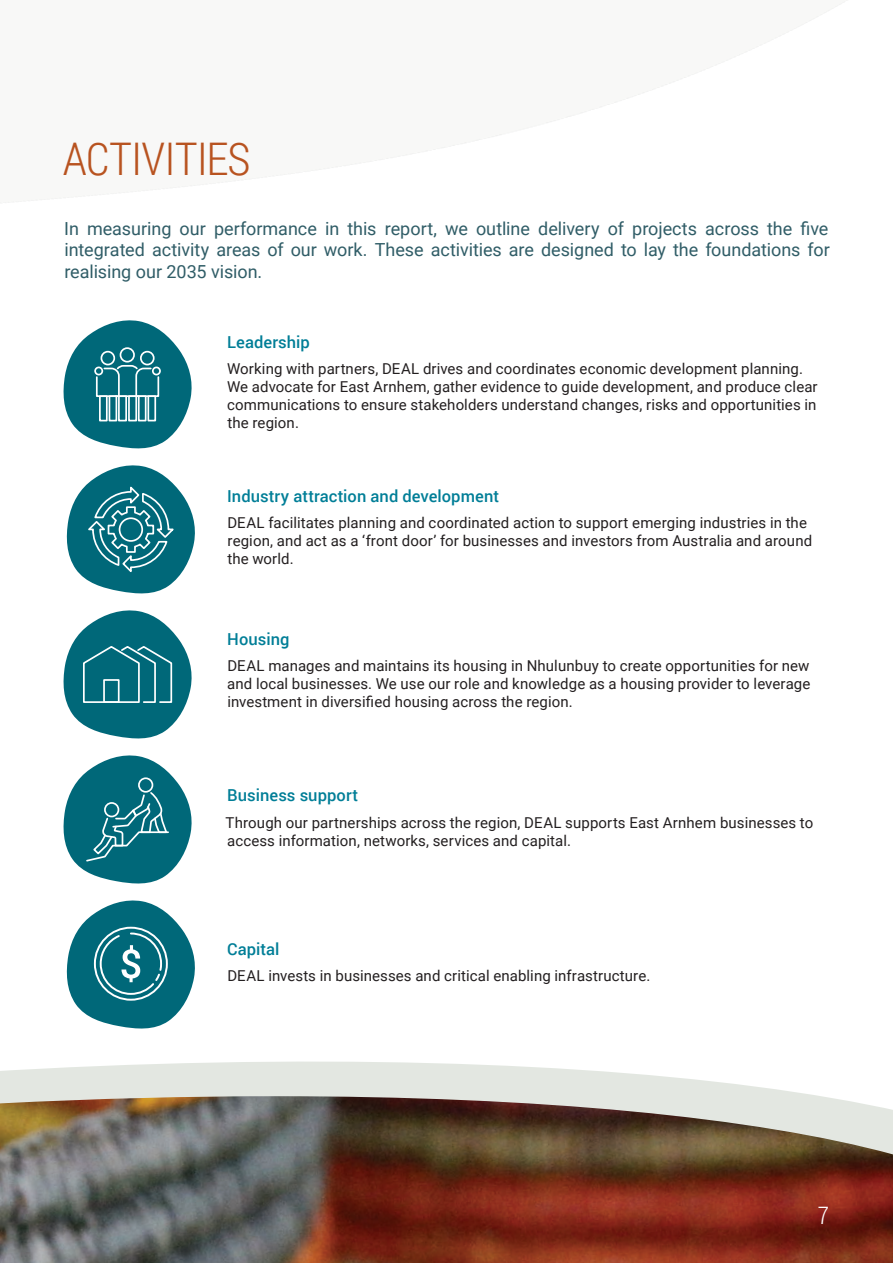
<style>
.page{position:relative;width:893px;height:1263px;background:#fff}
.page>*{position:absolute;margin:0;border:0;box-sizing:border-box;transform-origin:0 0}
.Sub_Heading{font:300 45px "Roboto Condensed";letter-spacing:-.01em;color:#b85320}
.t1{font:300 24px "Roboto Condensed";color:#fff}
.Intro_paragraph_2{font:18px/21.6px "Roboto";letter-spacing:-.005em;color:#305d67;text-align:justify}
.Sub-Sub_Heading{font:500 16.5px "Roboto";letter-spacing:.005em;color:#007e97}
.Body_Copy{font:15px/18px "Roboto";letter-spacing:.005em;color:#231f20}
</style>
<div class="page">
<svg style="left:0;top:1061px;width:818px;height:35px;fill:#e3e7e1"></svg>
<img style="left:0;top:1096px;width:893px;height:167px">
<svg style="left:63px;top:320px;width:129px;height:129px"></svg>
<div style="left:147px;top:395px;width:9px;height:26px;border:2px solid #fff"></div>
<div style="left:138px;top:395px;width:9px;height:26px;border:2px solid #fff"></div>
<div style="left:152px;top:367px;width:9px;height:8px;border:2px solid #fff;border-radius:50%"></div>
<svg style="left:66px;top:465px;width:129px;height:129px"></svg>
<svg style="left:63px;top:610px;width:129px;height:129px"></svg>
<div style="left:103px;top:679px;width:17px;height:24px;border:2px solid #fff"></div>
<svg style="left:63px;top:755px;width:129px;height:129px"></svg>
<svg style="left:66px;top:900px;width:129px;height:129px"></svg>
<p class="Sub_Heading" style="left:63px;top:128px;width:189px">ACTIVITIES</p>
<p class="Intro_paragraph_2" style="left:64px;top:217px;width:767px">In measuring our performance in this report, we outline delivery of projects across the five integrated activity areas of our work. These activities are designed to lay the foundations for realising our 2035 vision.</p>
<p class="Sub-Sub_Heading" style="left:227px;top:330px;width:84px">Leadership</p>
<p class="Body_Copy" style="left:227px;top:359px;width:592px">Working with partners, DEAL drives and coordinates economic development planning.<br>We advocate for East Arnhem, gather evidence to guide development, and produce clear communications to ensure stakeholders understand changes, risks and opportunities in the region.</p>
<p class="Sub-Sub_Heading" style="left:227px;top:484px;width:274px">Industry attraction and development</p>
<p class="Body_Copy" style="left:227px;top:513px;width:586px">DEAL facilitates planning and coordinated action to support emerging industries in the region, and act as a ‘front door’ for businesses and investors from Australia and around the world.</p>
<p class="Sub-Sub_Heading" style="left:227px;top:627px;width:64px">Housing</p>
<p class="Body_Copy" style="left:227px;top:656px;width:585px;text-align:justify">DEAL manages and maintains its housing in Nhulunbuy to create opportunities for new and local businesses. We use our role and knowledge as a housing provider to leverage investment in diversified housing across the region.</p>
<p class="Sub-Sub_Heading" style="left:227px;top:784px;width:132px">Business support</p>
<p class="Body_Copy" style="left:226px;top:813px;width:589px">Through our partnerships across the region, DEAL supports East Arnhem businesses to access information, networks, services and capital.</p>
<p class="Sub-Sub_Heading" style="left:227px;top:937px;width:54px">Capital</p>
<p class="Body_Copy" style="left:227px;top:966px;width:424px">DEAL invests in businesses and critical enabling infrastructure.</p>
<h2 class="t1" style="left:818px;top:1199px;width:13px">7</h2>
</div>
